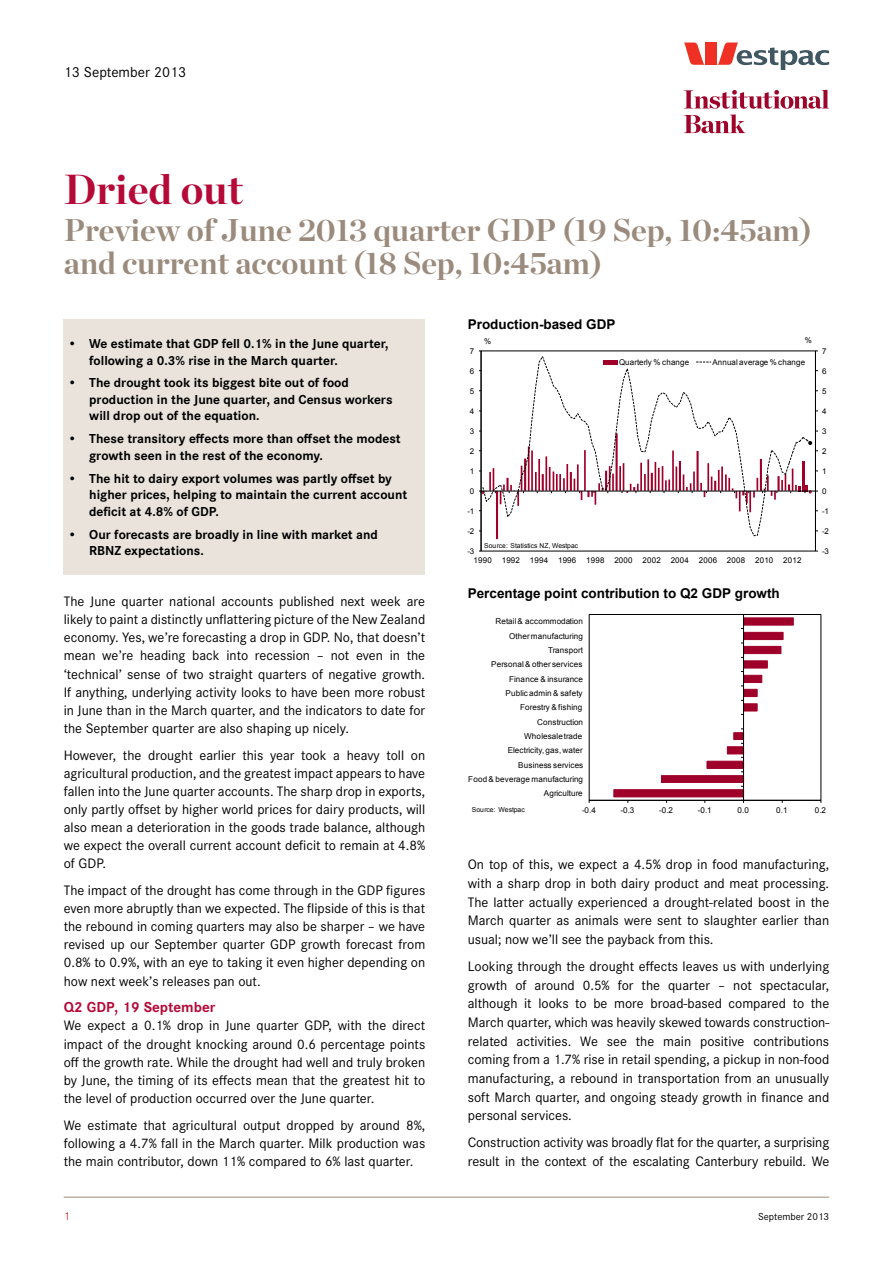
<style>
.page{position:relative;width:893px;height:1263px;background:#fff}
.page>*{position:absolute;margin:0;border:0;box-sizing:border-box;transform-origin:0 0}
.t1{font:700 42px "Chronicle Display";letter-spacing:-.005em;color:#b50938}
.t2{font:700 31.5px/33px "Chronicle Display";letter-spacing:-.005em;color:#9a8b7d}
.t3{font:700 15px "Corporate S";color:#b50938}
.t4{font:15px "Corporate S";color:#000}
.t5{font:14.25px/18.1px "Corporate S";color:#000;text-align:justify}
.t6{font:700 13.5px/16.5px "Corporate S";color:#000}
.t7{font:700 13.5px "Arial";color:#000}
.t8{font:12px "Corporate S";color:#ee3124}
.t9{font:10.5px "Corporate S";letter-spacing:-.005em;color:#000}
.t10{font:9.3px "Arial";letter-spacing:-.01em;color:#000}
.t11{font:8.1px "Arial";letter-spacing:.025em;color:#000}
.t12{font:8.1px "Arial";letter-spacing:.005em;color:#000}
.t13{font:7.95px "Arial";letter-spacing:.025em;color:#000}
.t14{font:6.75px "Arial";letter-spacing:.005em;color:#000}
</style>
<div class="page">
<svg style="left:684px;top:90px;width:145px;height:43px"></svg>
<svg style="left:684px;top:43px;width:21px;height:22px"></svg>
<div style="left:705px;top:43px;width:12px;height:22px;background:#ee3124"></div>
<svg style="left:717px;top:43px;width:112px;height:27px"></svg>
<hr style="left:815px;top:351px;width:1px;height:200px;background:#000">
<hr style="left:481px;top:351px;width:1px;height:200px;background:#000">
<svg style="left:530px;top:356px;width:206px;height:75px"></svg>
<svg style="left:479px;top:431px;width:339px;height:108px"></svg>
<hr style="left:603px;top:360px;width:15px;height:4px;background:#9f0029">
<svg style="left:696px;top:362px;width:15px;height:1px"></svg>
<div style="left:614px;top:789px;width:130px;height:8px;background:#9f0029;border:1px solid #9f0029"></div>
<div style="left:661px;top:775px;width:83px;height:8px;background:#9f0029;border:1px solid #9f0029"></div>
<div style="left:707px;top:761px;width:37px;height:8px;background:#9f0029;border:1px solid #9f0029"></div>
<div style="left:727px;top:746px;width:17px;height:8px;background:#9f0029;border:1px solid #9f0029"></div>
<div style="left:733px;top:732px;width:11px;height:8px;background:#9f0029;border:1px solid #9f0029"></div>
<div style="left:743px;top:703px;width:14px;height:8px;background:#9f0029;border:1px solid #9f0029"></div>
<div style="left:743px;top:689px;width:14px;height:8px;background:#9f0029;border:1px solid #9f0029"></div>
<div style="left:743px;top:675px;width:19px;height:8px;background:#9f0029;border:1px solid #9f0029"></div>
<div style="left:743px;top:661px;width:24px;height:7px;background:#9f0029"></div>
<div style="left:743px;top:646px;width:38px;height:8px;background:#9f0029;border:1px solid #9f0029"></div>
<div style="left:743px;top:632px;width:40px;height:8px;background:#9f0029;border:1px solid #9f0029"></div>
<div style="left:743px;top:618px;width:50px;height:7px;background:#9f0029"></div>
<hr style="left:589px;top:800px;width:232px;height:1px;background:#000">
<hr style="left:743px;top:614px;width:1px;height:186px;background:#000">
<div style="left:64px;top:319px;width:361px;height:255px;background:#e9e3dc"></div>
<hr style="left:64px;top:1197px;width:765px;height:1px;background:#9a8b7d">
<p class="t4" style="left:64px;top:63px;width:124px">13 September 2013</p>
<h1 class="t1" style="left:64px;top:163px;width:181px">Dried out</h1>
<h2 class="t2" style="left:64px;top:213px;width:749px">Preview of June 2013 quarter GDP (19 Sep, 10:45am) and current account (18 Sep, 10:45am)</h2>
<p class="t6" style="left:89px;top:336px;width:301px;text-indent:-21px">• We estimate that GDP fell 0.1% in the June quarter, following a 0.3% rise in the March quarter.</p>
<p class="t6" style="left:89px;top:375px;width:305px;text-indent:-21px">• The drought took its biggest bite out of food production in the June quarter, and Census workers will drop out of the equation.</p>
<p class="t6" style="left:89px;top:431px;width:313px;text-indent:-21px">• These transitory effects more than offset the modest growth seen in the rest of the economy.</p>
<p class="t6" style="left:89px;top:470px;width:320px;text-indent:-21px">• The hit to dairy export volumes was partly offset by higher prices, helping to maintain the current account deficit at 4.8% of GDP.</p>
<p class="t6" style="left:89px;top:526px;width:290px;text-indent:-21px">• Our forecasts are broadly in line with market and<br>RBNZ expectations.</p>
<p class="t5" style="left:64px;top:592px;width:363px">The June quarter national accounts published next week are likely to paint a distinctly unflattering picture of the New Zealand economy. Yes, we’re forecasting a drop in GDP. No, that doesn’t mean we’re heading back into recession – not even in the ‘technical’ sense of two straight quarters of negative growth.<br>If anything, underlying activity looks to have been more robust in June than in the March quarter, and the indicators to date for the September quarter are also shaping up nicely.</p>
<p class="t5" style="left:64px;top:746px;width:363px">However, the drought earlier this year took a heavy toll on agricultural production, and the greatest impact appears to have fallen into the June quarter accounts. The sharp drop in exports, only partly offset by higher world prices for dairy products, will also mean a deterioration in the goods trade balance, although we expect the overall current account deficit to remain at 4.8% of GDP.</p>
<p class="t5" style="left:64px;top:881px;width:363px">The impact of the drought has come through in the GDP figures even more abruptly than we expected. The flipside of this is that the rebound in coming quarters may also be sharper – we have revised up our September quarter GDP growth forecast from 0.8% to 0.9%, with an eye to taking it even higher depending on how next week’s releases pan out.</p>
<p class="t3" style="left:64px;top:999px;width:153px">Q2 GDP, 19 September</p>
<p class="t5" style="left:64px;top:1017px;width:363px">We expect a 0.1% drop in June quarter GDP, with the direct impact of the drought knocking around 0.6 percentage points off the growth rate. While the drought had well and truly broken by June, the timing of its effects mean that the greatest hit to the level of production occurred over the June quarter.</p>
<p class="t5" style="left:64px;top:1116px;width:363px">We estimate that agricultural output dropped by around 8%, following a 4.7% fall in the March quarter. Milk production was the main contributor, down 11% compared to 6% last quarter.</p>
<p class="t7" style="left:468px;top:315px;width:149px">Production-based GDP</p>
<p class="t13" style="left:470px;top:346px;width:6px">7</p>
<p class="t13" style="left:470px;top:366px;width:6px">6</p>
<p class="t13" style="left:470px;top:386px;width:6px">5</p>
<p class="t13" style="left:470px;top:406px;width:6px">4</p>
<p class="t13" style="left:470px;top:426px;width:6px">3</p>
<p class="t13" style="left:470px;top:446px;width:6px">2</p>
<p class="t13" style="left:470px;top:466px;width:6px">1</p>
<p class="t13" style="left:470px;top:486px;width:6px">0</p>
<p class="t13" style="left:467px;top:506px;width:8px">-1</p>
<p class="t13" style="left:467px;top:526px;width:8px">-2</p>
<p class="t13" style="left:484px;top:336px;width:9px">%</p>
<p class="t13" style="left:805px;top:335px;width:9px">%</p>
<p class="t13" style="left:619px;top:357px;width:72px">Quarterly % change</p>
<p class="t13" style="left:712px;top:357px;width:94px">Annual average % change</p>
<p class="t14" style="left:484px;top:541px;width:95px">Source: Statistics NZ, Westpac</p>
<p class="t7" style="left:468px;top:584px;width:314px">Percentage point contribution to Q2 GDP growth</p>
<p class="t13" style="left:467px;top:546px;width:8px">-3</p>
<p class="t13" style="left:474px;top:555px;width:329px">1990 1992 1994 1996 1998 2000 2002 2004 2006 2008 2010 2012</p>
<p class="t10" style="left:533px;top:592px;width:204px">Percentage point contribution to Q2 GDP growth</p>
<p class="t11" style="left:495px;top:616px;width:89px">Retail &amp; accommodation</p>
<p class="t11" style="left:509px;top:630px;width:75px">Other manufacturing</p>
<p class="t11" style="left:548px;top:645px;width:36px">Transport</p>
<p class="t11" style="left:491px;top:659px;width:93px">Personal &amp; other services</p>
<p class="t11" style="left:509px;top:673px;width:75px">Finance &amp; insurance</p>
<p class="t11" style="left:505px;top:688px;width:79px">Public admin &amp; safety</p>
<p class="t11" style="left:520px;top:702px;width:64px">Forestry &amp; fishing</p>
<p class="t11" style="left:537px;top:716px;width:47px">Construction</p>
<p class="t11" style="left:524px;top:731px;width:60px">Wholesale trade</p>
<p class="t11" style="left:508px;top:745px;width:76px">Electricity, gas, water</p>
<p class="t11" style="left:518px;top:759px;width:66px">Business services</p>
<p class="t11" style="left:468px;top:774px;width:116px">Food &amp; beverage manufacturing</p>
<p class="t12" style="left:544px;top:788px;width:40px">Agriculture</p>
<p class="t13" style="left:822px;top:346px;width:6px">7</p>
<p class="t13" style="left:822px;top:366px;width:6px">6</p>
<p class="t13" style="left:822px;top:386px;width:6px">5</p>
<p class="t13" style="left:822px;top:406px;width:6px">4</p>
<p class="t13" style="left:822px;top:426px;width:6px">3</p>
<p class="t13" style="left:822px;top:446px;width:6px">2</p>
<p class="t13" style="left:822px;top:466px;width:6px">1</p>
<p class="t13" style="left:822px;top:486px;width:6px">0</p>
<p class="t13" style="left:822px;top:506px;width:8px">-1</p>
<p class="t13" style="left:822px;top:526px;width:8px">-2</p>
<p class="t13" style="left:822px;top:546px;width:8px">-3</p>
<p class="t14" style="left:472px;top:805px;width:55px">Source: Westpac</p>
<p class="t11" style="left:582px;top:805px;width:15px">-0.4</p>
<p class="t11" style="left:621px;top:805px;width:15px">-0.3</p>
<p class="t11" style="left:659px;top:805px;width:15px">-0.2</p>
<p class="t11" style="left:698px;top:805px;width:15px">-0.1</p>
<p class="t11" style="left:738px;top:805px;width:13px">0.0</p>
<p class="t11" style="left:776px;top:805px;width:13px">0.1</p>
<p class="t11" style="left:815px;top:805px;width:13px">0.2</p>
<p class="t5" style="left:468px;top:855px;width:363px;line-height:18.6px">On top of this, we expect a 4.5% drop in food manufacturing, with a sharp drop in both dairy product and meat processing.<br>The latter actually experienced a drought-related boost in the March quarter as animals were sent to slaughter earlier than usual; now we’ll see the payback from this.</p>
<p class="t5" style="left:468px;top:957px;width:363px;line-height:18.6px">Looking through the drought effects leaves us with underlying growth of around 0.5% for the quarter – not spectacular, although it looks to be more broad-based compared to the March quarter, which was heavily skewed towards construction&shy;related activities. We see the main positive contributions coming from a 1.7% rise in retail spending, a pickup in non-food manufacturing, a rebound in transportation from an unusually soft March quarter, and ongoing steady growth in finance and personal services.</p>
<p class="t5" style="left:468px;top:1133px;width:363px;line-height:18.6px">Construction activity was broadly flat for the quarter, a surprising result in the context of the escalating Canterbury rebuild. We</p>
<p class="t8" style="left:64px;top:1209px;width:8px">1</p>
<p class="t9" style="left:758px;top:1211px;width:73px">September 2013</p>
</div>
